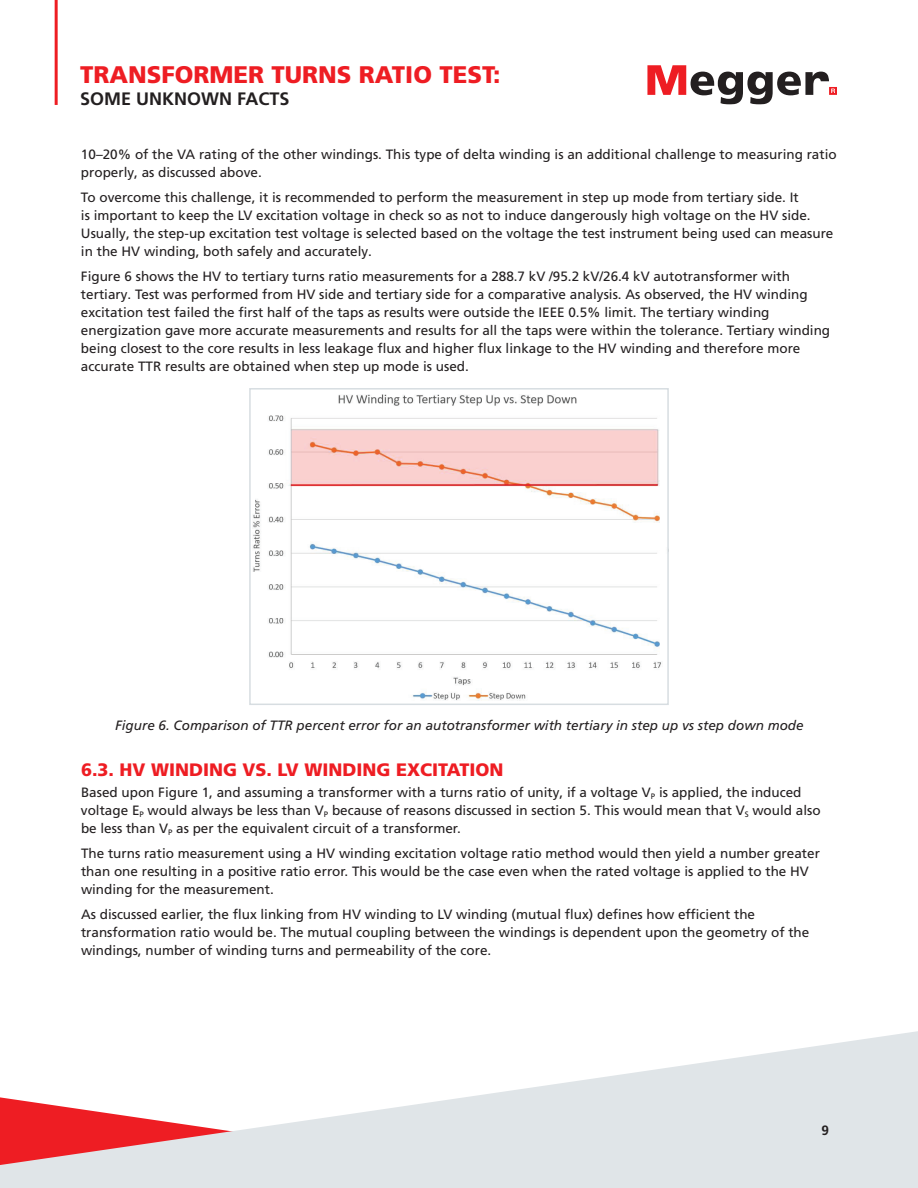
<style>
.page{position:relative;width:918px;height:1188px;background:#fff}
.page>*{position:absolute;margin:0;border:0;box-sizing:border-box;transform-origin:0 0}
.t1{font:900 24px "Frutiger LT Pro";color:#ee1d23}
.t2{font:900 18px "Frutiger LT Pro";color:#ee1d23}
.t3{font:700 18px "Frutiger LT Pro";color:#231f20}
.t4{font:13.5px/18px "Frutiger LT Pro";color:#231f20}
.t5{font:italic 13.5px "Frutiger LT Pro";color:#231f20}
.t6{font:700 13.5px "Frutiger LT Pro";color:#231f20}
</style>
<div class="page">
<svg style="left:0;top:1031px;width:918px;height:157px;fill:#e0e5e8"></svg>
<hr style="left:55px;top:0;width:3px;height:105px;background:#ee1d23">
<svg style="left:647px;top:65px;width:190px;height:40px"></svg>
<img style="left:253px;top:394px;width:408px;height:307px">
<div style="left:249px;top:388px;width:420px;height:317px;border:2px solid #d7dde1"></div>
<h1 class="t1" style="left:80px;top:60px;width:422px">TRANSFORMER TURNS RATIO TEST:</h1>
<h2 class="t3" style="left:80px;top:88px;width:211px">SOME UNKNOWN FACTS</h2>
<p class="t4" style="left:81px;top:146px;width:757px">10–20% of the VA rating of the other windings. This type of delta winding is an additional challenge to measuring ratio properly, as discussed above.</p>
<p class="t4" style="left:81px;top:188px;width:754px">To overcome this challenge, it is recommended to perform the measurement in step up mode from tertiary side. It<br>is important to keep the LV excitation voltage in check so as not to induce dangerously high voltage on the HV side.<br>Usually, the step-up excitation test voltage is selected based on the voltage the test instrument being used can measure in the HV winding, both safely and accurately.</p>
<p class="t4" style="left:81px;top:267px;width:751px">Figure 6 shows the HV to tertiary turns ratio measurements for a 288.7 kV /95.2 kV/26.4 kV autotransformer with tertiary. Test was performed from HV side and tertiary side for a comparative analysis. As observed, the HV winding excitation test failed the first half of the taps as results were outside the IEEE 0.5% limit. The tertiary winding energization gave more accurate measurements and results for all the taps were within the tolerance. Tertiary winding being closest to the core results in less leakage flux and higher flux linkage to the HV winding and therefore more accurate TTR results are obtained when step up mode is used.</p>
<p class="t5" style="left:115px;top:717px;width:690px">Figure 6. Comparison of TTR percent error for an autotransformer with tertiary in step up vs step down mode</p>
<h2 class="t2" style="left:81px;top:758px;width:424px">6.3. HV WINDING VS. LV WINDING EXCITATION</h2>
<p class="t4" style="left:81px;top:784px;width:741px">Based upon Figure 1, and assuming a transformer with a turns ratio of unity, if a voltage V<sub>P</sub> is applied, the induced voltage E<sub>P</sub> would always be less than V<sub>P</sub> because of reasons discussed in section 5. This would mean that V<sub>S</sub> would also be less than V<sub>P</sub> as per the equivalent circuit of a transformer.</p>
<p class="t4" style="left:81px;top:845px;width:740px">The turns ratio measurement using a HV winding excitation voltage ratio method would then yield a number greater than one resulting in a positive ratio error. This would be the case even when the rated voltage is applied to the HV winding for the measurement.</p>
<p class="t4" style="left:81px;top:905px;width:730px">As discussed earlier, the flux linking from HV winding to LV winding (mutual flux) defines how efficient the transformation ratio would be. The mutual coupling between the windings is dependent upon the geometry of the windings, number of winding turns and permeability of the core.</p>
<p class="t6" style="left:821px;top:1123px;width:9px">9</p>
</div>
